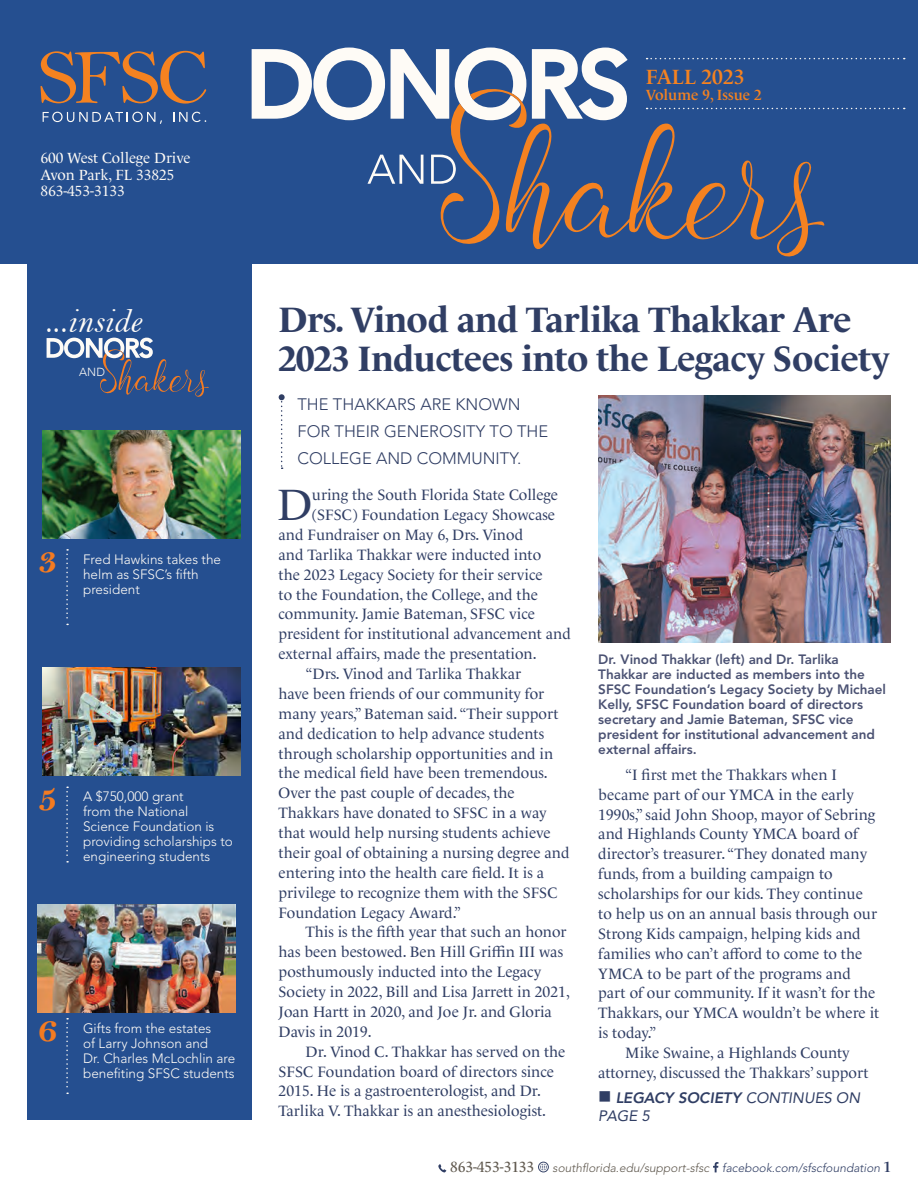
<style>
.page{position:relative;width:918px;height:1188px;background:#fff}
.page>*{position:absolute;margin:0;border:0;box-sizing:border-box;transform-origin:0 0}
.Body_Text_no_ident_drop_cap{font:44.7px "Le Monde Livre Std";color:#303e64}
.t1{font:37.5px "Bell MT Bold";color:#f47b21}
.Headline_LeMonde_22_24{font:700 36px/39px "Le Monde Livre Std";letter-spacing:-.02em;color:#303e64}
.t2{font:34.05px "Bell MT Italic";color:#fefbf6}
.t3{font:600 21px "Le Monde Livre Std";color:#f58220}
.Outquote{font:300 16.5px/27px "Avenir LT Std";color:#303e64}
.Body_Text{font:15.3px/19.8px "Le Monde Livre Std";color:#303e64}
.Body_Text_no_ident_drop_cap-2{font:15.3px "Le Monde Livre Std";color:#303e64}
.t4{font:15px "Le Monde Livre Std";color:#fefbf6}
.Continued{font:italic 15px/18px "Avenir LT Std";color:#303e64}
.t5{font:600 15px "Le Monde Livre Std";color:#f58220}
.Cutline_Avenir_9pt_heavy{font:800 13.5px/15px "Avenir LT Std";color:#4b5273}
.t6{font:300 13.5px/15px "Avenir LT Std";color:#fefbf6}
.t7{font:italic 300 12px "Avenir LT Std";color:#60594f}
.t8{font:300 11.7px "Avenir LT Std";color:#fefbf6}
.s1{font-weight:800}
.s2{font-family:"Le Monde Livre Std";font-weight:400;font-style:normal;font-size:15px}
.s3{color:#303e64}
.s4{font-family:"Le Monde Livre Std";font-weight:600;font-style:normal;font-size:15px;color:#303e64}
</style>
<div class="page">
<div style="left:0;top:0;width:918px;height:264px;background:#254f90"></div>
<div style="left:27px;top:242px;width:225px;height:878px;background:#254f90"></div>
<svg style="left:438px;top:1164px;width:8px;height:8px"></svg>
<svg style="left:538px;top:1162px;width:11px;height:10px"></svg>
<svg style="left:713px;top:1162px;width:5px;height:10px"></svg>
<svg style="left:47px;top:338px;width:162px;height:59px"></svg>
<img style="left:38px;top:905px;width:197px;height:108px">
<svg style="left:66px;top:1018px;width:2px;height:76px"></svg>
<svg style="left:628px;top:123px;width:197px;height:134px"></svg>
<svg style="left:252px;top:48px;width:376px;height:202px"></svg>
<svg style="left:41px;top:51px;width:165px;height:53px"></svg>
<svg style="left:43px;top:112px;width:119px;height:12px"></svg>
<svg style="left:173px;top:112px;width:33px;height:10px"></svg>
<svg style="left:647px;top:58px;width:258px;height:1px"></svg>
<svg style="left:647px;top:108px;width:258px;height:1px"></svg>
<svg style="left:66px;top:549px;width:2px;height:76px"></svg>
<img style="left:43px;top:431px;width:197px;height:108px">
<svg style="left:66px;top:787px;width:2px;height:76px"></svg>
<img style="left:43px;top:667px;width:197px;height:108px">
<img style="left:598px;top:396px;width:293px;height:247px">
<svg style="left:279px;top:394px;width:6px;height:75px"></svg>
<p class="t4" style="left:40px;top:149px;width:152px">600 West College Drive</p>
<p class="t4" style="left:40px;top:166px;width:136px">Avon Park, FL 33825</p>
<p class="t4" style="left:40px;top:182px;width:86px">863-453-3133</p>
<p class="t2" style="left:44px;top:301px;width:98px">...inside</p>
<p class="t8" style="left:79px;top:365px;width:27px">AND</p>
<p class="t1" style="left:38px;top:538px;width:21px">3</p>
<p class="t6" style="left:83px;top:552px;width:140px">Fred Hawkins takes the helm as SFSC’s fifth president</p>
<p class="t1" style="left:38px;top:775px;width:21px">5</p>
<p class="t6" style="left:83px;top:789px;width:151px">A $750,000 grant<br>from the National<br>Science Foundation is providing scholarships to engineering students</p>
<p class="t1" style="left:38px;top:1007px;width:21px">6</p>
<p class="t6" style="left:83px;top:1020px;width:154px">Gifts from the estates<br>of Larry Johnson and<br>Dr. Charles McLochlin are benefiting SFSC students</p>
<p class="t3" style="left:646px;top:64px;width:100px">FALL 2023</p>
<p class="t5" style="left:646px;top:86px;width:117px">Volume 9, Issue 2</p>
<p class="Headline_LeMonde_22_24" style="left:279px;top:300px;width:613px">Drs. Vinod and Tarlika Thakkar Are<br>2023 Inductees into the Legacy Society</p>
<p class="Outquote" style="left:298px;top:391px;width:252px">THE THAKKARS ARE KNOWN<br>FOR THEIR GENEROSITY TO THE<br>COLLEGE AND COMMUNITY.</p>
<p class="Body_Text_no_ident_drop_cap" style="left:277px;top:478px;width:36px">D</p>
<p class="Body_Text_no_ident_drop_cap-2" style="left:312px;top:486px;width:248px">uring the South Florida State College</p>
<p class="Body_Text_no_ident_drop_cap-2" style="left:312px;top:506px;width:245px">(SFSC) Foundation Legacy Showcase</p>
<p class="Body_Text_no_ident_drop_cap-2" style="left:279px;top:526px;width:246px">and Fundraiser on May 6, Drs. Vinod</p>
<p class="Body_Text_no_ident_drop_cap-2" style="left:279px;top:545px;width:264px">and Tarlika Thakkar were inducted into</p>
<p class="Body_Text_no_ident_drop_cap-2" style="left:279px;top:565px;width:265px">the 2023 Legacy Society for their service</p>
<p class="Body_Text_no_ident_drop_cap-2" style="left:279px;top:585px;width:261px">to the Foundation, the College, and the</p>
<p class="Body_Text_no_ident_drop_cap-2" style="left:279px;top:605px;width:258px">community. Jamie Bateman, SFSC vice</p>
<p class="Body_Text_no_ident_drop_cap-2" style="left:279px;top:625px;width:294px">president for institutional advancement and</p>
<p class="Body_Text_no_ident_drop_cap-2" style="left:279px;top:645px;width:259px">external affairs, made the presentation.</p>
<p class="Body_Text" style="left:279px;top:664px;width:292px;text-indent:27px">“Drs. Vinod and Tarlika Thakkar<br>have been friends of our community for many years,” Bateman said. “Their support and dedication to help advance students through scholarship opportunities and in the medical field have been tremendous.<br>Over the past couple of decades, the Thakkars have donated to SFSC in a way that would help nursing students achieve their goal of obtaining a nursing degree and entering into the health care field. It is a privilege to recognize them with the SFSC Foundation Legacy Award.”</p>
<p class="Body_Text" style="left:279px;top:922px;width:293px;text-indent:27px">This is the fifth year that such an honor has been bestowed. Ben Hill Griffin III was posthumously inducted into the Legacy Society in 2022, Bill and Lisa Jarrett in 2021, Joan Hartt in 2020, and Joe Jr. and Gloria Davis in 2019.</p>
<p class="Body_Text" style="left:279px;top:1041px;width:288px;text-indent:27px">Dr. Vinod C. Thakkar has served on the SFSC Foundation board of directors since 2015. He is a gastroenterologist, and Dr.<br>Tarlika V. Thakkar is an anesthesiologist.</p>
<p class="Cutline_Avenir_9pt_heavy" style="left:598px;top:652px;width:289px">Dr. Vinod Thakkar (left) and Dr. Tarlika Thakkar are inducted as members into the SFSC Foundation’s Legacy Society by Michael Kelly, SFSC Foundation board of directors secretary and Jamie Bateman, SFSC vice president for institutional advancement and external affairs.</p>
<p class="Body_Text" style="left:598px;top:765px;width:283px;text-indent:27px">“I first met the Thakkars when I became part of our YMCA in the early 1990s,” said John Shoop, mayor of Sebring and Highlands County YMCA board of director’s treasurer. “They donated many funds, from a building campaign to scholarships for our kids. They continue to help us on an annual basis through our Strong Kids campaign, helping kids and families who can’t afford to come to the YMCA to be part of the programs and part of our community. If it wasn’t for the Thakkars, our YMCA wouldn’t be where it is today.”</p>
<p class="Body_Text" style="left:598px;top:1043px;width:272px;text-align:center">Mike Swaine, a Highlands County attorney, discussed the Thakkars’ support</p>
<p class="Continued" style="left:598px;top:1089px;width:263px">■ <span class="s1">LEGACY SOCIETY</span> CONTINUES ON<br>PAGE 5</p>
<p class="t7" style="left:450px;top:1161px;width:442px"><span class="s2">863-453-3133</span> southflorida.edu/support-sfsc <span class="s3">facebook.com/sfscfoundation</span> <span class="s4">1</span></p>
</div>
